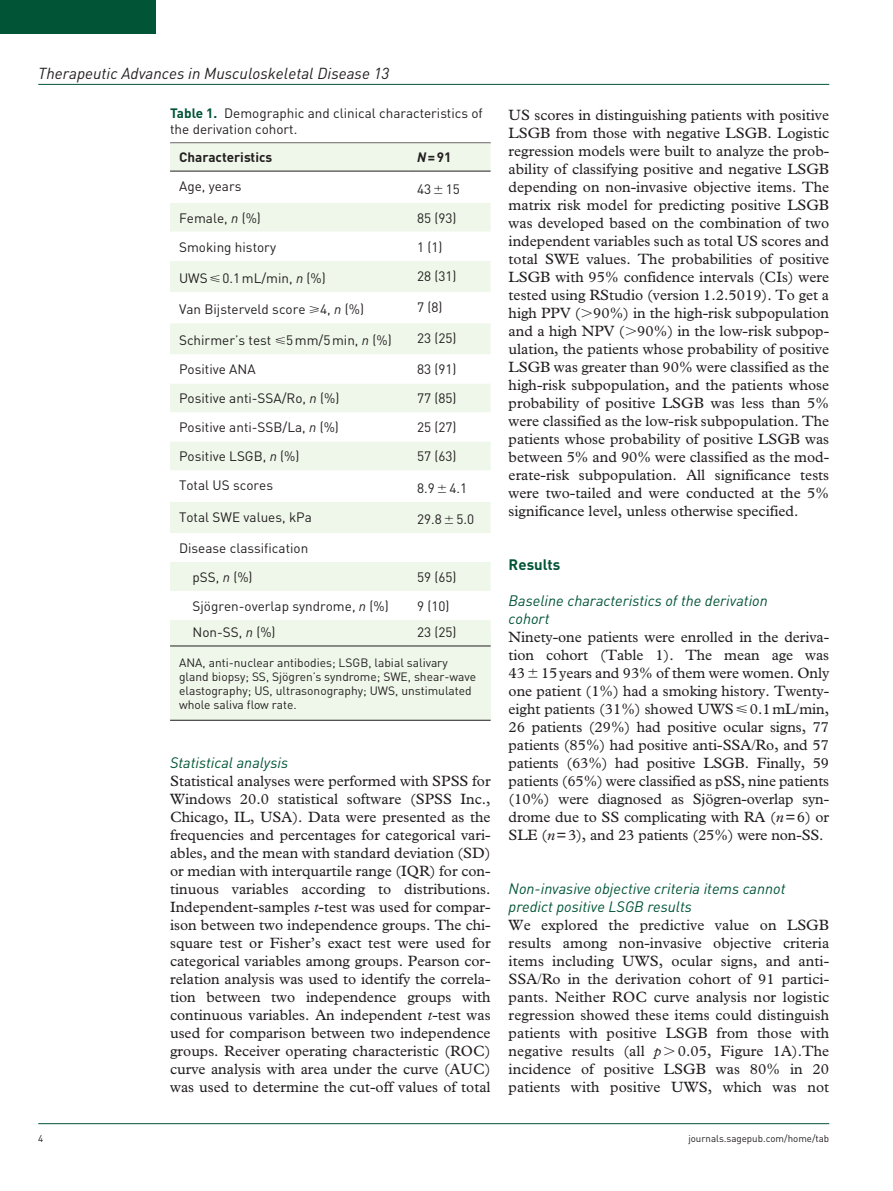
<style>
.page{position:relative;width:893px;height:1191px;background:#fff}
.page>*{position:absolute;margin:0;border:0;box-sizing:border-box;transform-origin:0 0}
.t1{font:italic 15.75px "DIN";color:#231f20}
.t2{font:15px/18px "Plantin Std";color:#231f20;text-align:justify}
.t3{font:italic 15px/18px "DIN";color:#015436}
.t4{font:700 15px "DIN";color:#015436}
.t5{font:13.5px/15.8px "DIN";color:#231f20}
.t6{font:700 13.5px "DIN";color:#231f20}
.t7{font:12px/14.2px "DIN";color:#231f20}
.t8{font:9.75px "DIN";color:#231f20}
.s1{font-weight:700;color:#015436}
.s2{font-style:italic}
</style>
<div class="page">
<hr style="left:38px;top:84px;width:791px;height:1px;background:#015436">
<hr style="left:38px;top:1123px;width:791px;height:1px;background:#015436">
<div style="left:0;top:0;width:155px;height:34px;background:#015436"></div>
<div style="left:170px;top:629px;width:321px;height:91px;background:#eff7ea"></div>
<hr style="left:170px;top:720px;width:321px;height:1px;background:#231f20">
<div style="left:170px;top:143px;width:321px;height:486px;background:#eff7ea"></div>
<svg style="left:170px;top:172px;width:321px;height:448px"></svg>
<hr style="left:170px;top:171px;width:238px;height:1px;background:#231f20">
<hr style="left:408px;top:171px;width:83px;height:1px;background:#231f20">
<hr style="left:170px;top:645px;width:238px;height:1px;background:#231f20">
<hr style="left:408px;top:645px;width:83px;height:1px;background:#231f20">
<svg style="left:434px;top:185px;width:8px;height:8px"></svg>
<svg style="left:438px;top:484px;width:8px;height:8px"></svg>
<svg style="left:445px;top:515px;width:8px;height:8px"></svg>
<p class="t1" style="left:38px;top:63px;width:353px">Therapeutic Advances in Musculoskeletal Disease 13</p>
<p class="t5" style="left:170px;top:105px;width:314px"><span class="s1">Table 1.</span> Demographic and clinical characteristics of the derivation cohort.</p>
<p class="t6" style="left:179px;top:148px;width:95px">Characteristics</p>
<p class="t6" style="left:417px;top:148px;width:36px"><span class="s2">N</span>=91</p>
<p class="t5" style="left:179px;top:178px;width:64px">Age, years</p>
<p class="t5" style="left:417px;top:181px;width:44px">43 15</p>
<p class="t5" style="left:179px;top:210px;width:83px">Female, <span class="s2">n</span> (%)</p>
<p class="t5" style="left:417px;top:210px;width:41px">85 (93)</p>
<p class="t5" style="left:179px;top:239px;width:98px">Smoking history</p>
<p class="t5" style="left:417px;top:239px;width:27px">1 (1)</p>
<p class="t5" style="left:179px;top:270px;width:148px">UWS⩽0.1mL/min, <span class="s2">n</span> (%)</p>
<p class="t5" style="left:417px;top:268px;width:41px">28 (31)</p>
<p class="t5" style="left:179px;top:301px;width:186px">Van Bijsterveld score ⩾4, <span class="s2">n</span> (%)</p>
<p class="t5" style="left:417px;top:299px;width:27px">7 (8)</p>
<p class="t5" style="left:179px;top:332px;width:214px">Schirmer’s test ⩽5mm/5min, <span class="s2">n</span> (%)</p>
<p class="t5" style="left:417px;top:330px;width:41px">23 (25)</p>
<p class="t5" style="left:179px;top:361px;width:78px">Positive ANA</p>
<p class="t5" style="left:417px;top:361px;width:41px">83 (91)</p>
<p class="t5" style="left:179px;top:390px;width:162px">Positive anti-SSA/Ro, <span class="s2">n</span> (%)</p>
<p class="t5" style="left:417px;top:390px;width:41px">77 (85)</p>
<p class="t5" style="left:179px;top:419px;width:161px">Positive anti-SSB/La, <span class="s2">n</span> (%)</p>
<p class="t5" style="left:417px;top:419px;width:41px">25 (27)</p>
<p class="t5" style="left:179px;top:448px;width:122px">Positive LSGB, <span class="s2">n</span> (%)</p>
<p class="t5" style="left:417px;top:448px;width:41px">57 (63)</p>
<p class="t5" style="left:179px;top:477px;width:96px">Total US scores</p>
<p class="t5" style="left:417px;top:480px;width:52px">8.9 4.1</p>
<p class="t5" style="left:179px;top:508px;width:134px">Total SWE values, kPa</p>
<p class="t5" style="left:417px;top:511px;width:59px">29.8 5.0</p>
<p class="t5" style="left:193px;top:533px;width:117px;line-height:29px;text-indent:-14px">Disease classification pSS, <span class="s2">n</span> (%)</p>
<p class="t5" style="left:417px;top:569px;width:41px">59 (65)</p>
<p class="t5" style="left:193px;top:598px;width:198px">Sjögren-overlap syndrome, <span class="s2">n</span> (%)</p>
<p class="t5" style="left:417px;top:598px;width:34px">9 (10)</p>
<p class="t5" style="left:193px;top:624px;width:85px">Non-SS, <span class="s2">n</span> (%)</p>
<p class="t5" style="left:417px;top:624px;width:41px">23 (25)</p>
<p class="t7" style="left:179px;top:655px;width:299px">ANA, anti-nuclear antibodies; LSGB, labial salivary gland biopsy; SS, Sjögren’s syndrome; SWE, shear-wave elastography; US, ultrasonography; UWS, unstimulated whole saliva flow rate.</p>
<p class="t3" style="left:170px;top:753px;width:119px">Statistical analysis</p>
<p class="t2" style="left:170px;top:772px;width:322px">Statistical analyses were performed with SPSS for Windows 20.0 statistical software (SPSS Inc., Chicago, IL, USA). Data were presented as the frequencies and percentages for categorical vari&shy;ables, and the mean with standard deviation (SD) or median with interquartile range (IQR) for con&shy;tinuous variables according to distributions.<br>Independent-samples <span class="s2">t</span>-test was used for compar&shy;ison between two independence groups. The chi&shy;square test or Fisher’s exact test were used for categorical variables among groups. Pearson cor&shy;relation analysis was used to identify the correla&shy;tion between two independence groups with continuous variables. An independent <span class="s2">t</span>-test was used for comparison between two independence groups. Receiver operating characteristic (ROC) curve analysis with area under the curve (AUC) was used to determine the cut-off values of total</p>
<p class="t2" style="left:509px;top:106px;width:322px">US scores in distinguishing patients with positive LSGB from those with negative LSGB. Logistic regression models were built to analyze the prob&shy;ability of classifying positive and negative LSGB depending on non-invasive objective items. The matrix risk model for predicting positive LSGB was developed based on the combination of two independent variables such as total US scores and total SWE values. The probabilities of positive LSGB with 95% confidence intervals (CIs) were tested using RStudio (version 1.2.5019). To get a high PPV ( 90%) in the high-risk subpopulation and a high NPV ( 90%) in the low-risk subpop&shy;ulation, the patients whose probability of positive LSGB was greater than 90% were classified as the high-risk subpopulation, and the patients whose probability of positive LSGB was less than 5% were classified as the low-risk subpopulation. The patients whose probability of positive LSGB was between 5% and 90% were classified as the mod&shy;erate-risk subpopulation. All significance tests were two-tailed and were conducted at the 5% significance level, unless otherwise specified.</p>
<p class="t4" style="left:509px;top:555px;width:53px">Results</p>
<p class="t3" style="left:509px;top:591px;width:261px">Baseline characteristics of the derivation cohort</p>
<p class="t2" style="left:509px;top:628px;width:322px">Ninety-one patients were enrolled in the deriva&shy;tion cohort (Table 1). The mean age was 43 15years and 93% of them were women. Only one patient (1%) had a smoking history. Twenty&shy;eight patients (31%) showed UWS⩽0.1mL/min, 26 patients (29%) had positive ocular signs, 77 patients (85%) had positive anti-SSA/Ro, and 57 patients (63%) had positive LSGB. Finally, 59 patients (65%) were classified as pSS, nine patients (10%) were diagnosed as Sjögren-overlap syn&shy;drome due to SS complicating with RA (<span class="s2">n</span>=6) or SLE (<span class="s2">n</span>=3), and 23 patients (25%) were non-SS.</p>
<p class="t3" style="left:509px;top:879px;width:278px">Non-invasive objective criteria items cannot predict positive LSGB results</p>
<p class="t2" style="left:509px;top:916px;width:322px">We explored the predictive value on LSGB results among non-invasive objective criteria items including UWS, ocular signs, and anti-SSA/Ro in the derivation cohort of 91 partici&shy;pants. Neither ROC curve analysis nor logistic regression showed these items could distinguish patients with positive LSGB from those with negative results (all <span class="s2">p</span> 0.05, Figure 1A).The incidence of positive LSGB was 80% in 20 patients with positive UWS, which was not</p>
<p class="t8" style="left:38px;top:1132px;width:7px">4</p>
<p class="t8" style="left:688px;top:1132px;width:142px">journals.sagepub.com/home/tab</p>
</div>
